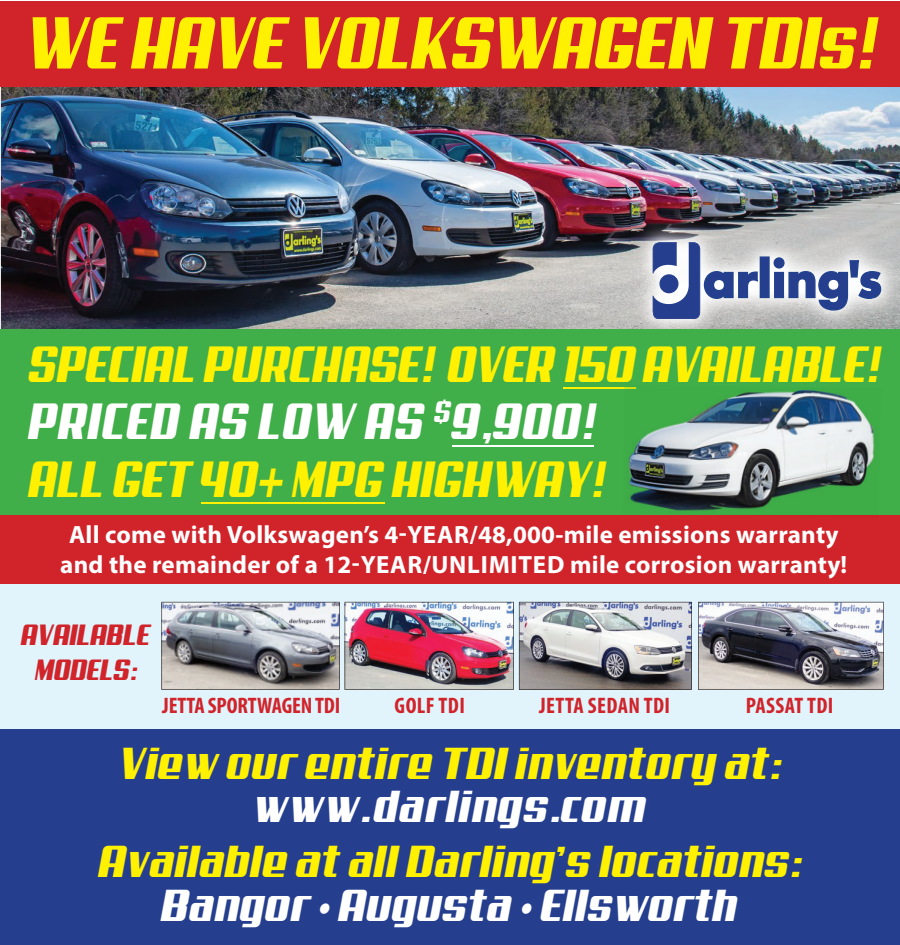
<style>
.page{position:relative;width:900px;height:945px;background:#fff}
.page>*{position:absolute;margin:0;border:0;box-sizing:border-box;transform-origin:0 0}
.t1{font:74.38px "Aero";color:#fff101;scale:.8 1}
.t2{font:51.5px/57.5px "Aero";color:#fff101;scale:.8 1}
.t3{font:45.25px "Aero";letter-spacing:.01em;color:#fff101;scale:.88 1}
.t4{font:45.25px "Aero";letter-spacing:.01em;color:#fff;scale:.88 1}
.t5{font:29.75px/35px "Aero";color:#d1232a;text-align:center;scale:.8 1}
.t6{font:700 25px/30px "Myriad Pro";letter-spacing:.01em;color:#fff;text-align:center}
.t7{font:700 condensed 22.5px "Myriad Pro";letter-spacing:.015em;color:#d1232a}
.t8{font:700 condensed 22.5px "Myriad Pro";letter-spacing:-.005em;color:#d1232a}
.s1{color:#fff}
</style>
<div class="page">
<img style="left:1px;top:87px;width:899px;height:243px">
<div style="left:0;top:584px;width:900px;height:146px;background:#e1f4fc"></div>
<div style="left:0;top:514px;width:900px;height:70px;background:#d1232a"></div>
<div style="left:0;top:1px;width:900px;height:86px;background:#d1232a"></div>
<div style="left:0;top:730px;width:900px;height:215px;background:#253f8e"></div>
<img style="left:161px;top:602px;width:531px;height:88px">
<img style="left:698px;top:602px;width:186px;height:88px">
<img style="left:631px;top:221px;width:269px;height:109px">
<svg style="left:653px;top:242px;width:228px;height:77px"></svg>
<div style="left:0;top:330px;width:900px;height:185px;background:#40ae49"></div>
<hr style="left:563px;top:388px;width:73px;height:1px;background:#fff101">
<hr style="left:452px;top:445px;width:141px;height:1px;background:#fff">
<hr style="left:201px;top:503px;width:183px;height:1px;background:#fff101">
<img style="left:622px;top:387px;width:253px;height:124px">
<svg style="left:624px;top:388px;width:12px;height:1px"></svg>
<h1 class="t1" style="left:27px;top:17px;width:1060px">WE HAVE VOLKSWAGEN TDIs!</h1>
<h2 class="t2" style="left:29px;top:339px;width:1063px">SPECIAL PURCHASE! OVER 150 AVAILABLE!<br><span class="s1">PRICED AS LOW AS</span> <sup>$</sup><span class="s1">9,900!<br></span>ALL GET 40+ MPG HIGHWAY!</h2>
<p class="t6" style="left:60px;top:522px;width:789px">All come with Volkswagen’s 4-YEAR/48,000-mile emissions warranty and the remainder of a 12-YEAR/UNLIMITED mile corrosion warranty!</p>
<p class="t5" style="left:22px;top:620px;width:162px">AVAILABLE<br>MODELS:</p>
<p class="t8" style="left:162px;top:692px;width:180px">JETTA SPORTWAGEN TDI</p>
<p class="t7" style="left:539px;top:692px;width:133px">JETTA SEDAN TDI</p>
<p class="t7" style="left:395px;top:692px;width:72px">GOLF TDI</p>
<p class="t7" style="left:746px;top:692px;width:89px">PASSAT TDI</p>
<h3 class="t3" style="left:120px;top:748px;width:752px">View our entire TDI inventory at:</h3>
<h3 class="t4" style="left:254px;top:791px;width:447px">www.darlings.com</h3>
<h3 class="t3" style="left:99px;top:846px;width:799px">Available at all Darling’s locations:</h3>
<h3 class="t4" style="left:162px;top:890px;width:657px">Bangor • Augusta • Ellsworth</h3>
</div>
